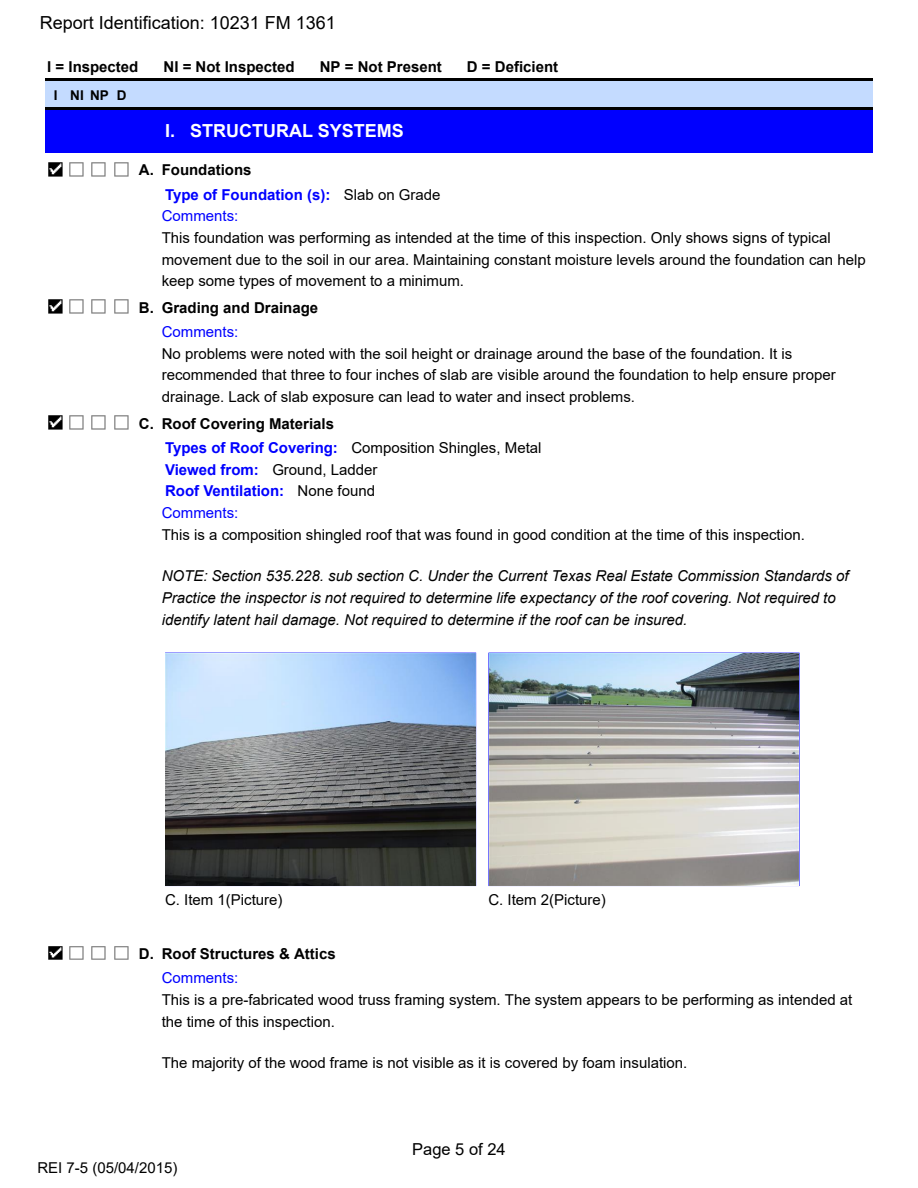
<style>
.page{position:relative;width:918px;height:1188px;background:#fff}
.page>*{position:absolute;margin:0;border:0;box-sizing:border-box;transform-origin:0 0}
.t1{font:18px "Arial";color:#000}
.t2{font:700 18px "Arial";color:#fff}
.t3{font:16.5px "Arial";color:#000}
.t4{font:15px/21.6px "Arial";color:#000}
.t5{font:italic 15px/21.6px "Arial";color:#000}
.t6{font:700 15px/21.6px "Arial";color:#00f}
.t7{font:700 15px "Arial";color:#000}
.t8{font:15px "Arial";color:#00f}
.t9{font:700 13.5px "Arial";color:#000}
.s1{color:#000}
.s2{font-weight:400;color:#000}
.s3{font-weight:700}
.s4{font-weight:700;color:#00f}
.s5{font-weight:400}
</style>
<div class="page">
<div style="left:45px;top:79px;width:21px;height:30px;background:#c4dbff"></div>
<div style="left:66px;top:79px;width:22px;height:30px;background:#c4dbff"></div>
<div style="left:88px;top:79px;width:23px;height:30px;background:#c4dbff"></div>
<div style="left:111px;top:79px;width:21px;height:30px;background:#c4dbff"></div>
<div style="left:132px;top:79px;width:27px;height:30px;background:#c4dbff"></div>
<div style="left:159px;top:79px;width:714px;height:30px;background:#c4dbff"></div>
<div style="left:45px;top:109px;width:114px;height:50px;background:#00f"></div>
<div style="left:159px;top:109px;width:714px;height:50px;background:#00f"></div>
<hr style="left:45px;top:79px;width:21px;height:2px;background:#000">
<hr style="left:45px;top:107px;width:21px;height:2px;background:#000">
<hr style="left:66px;top:79px;width:22px;height:2px;background:#000">
<hr style="left:66px;top:107px;width:22px;height:2px;background:#000">
<hr style="left:88px;top:79px;width:23px;height:2px;background:#000">
<hr style="left:88px;top:107px;width:23px;height:2px;background:#000">
<hr style="left:111px;top:79px;width:21px;height:2px;background:#000">
<hr style="left:111px;top:107px;width:21px;height:2px;background:#000">
<hr style="left:132px;top:79px;width:27px;height:2px;background:#000">
<hr style="left:132px;top:107px;width:27px;height:2px;background:#000">
<hr style="left:159px;top:79px;width:714px;height:2px;background:#000">
<hr style="left:159px;top:107px;width:714px;height:2px;background:#000">
<div style="left:45px;top:153px;width:114px;height:6px;background:#fff"></div>
<div style="left:159px;top:153px;width:714px;height:6px;background:#fff"></div>
<img style="left:48px;top:162px;width:15px;height:15px">
<img style="left:69px;top:162px;width:15px;height:15px">
<img style="left:91px;top:162px;width:15px;height:15px">
<img style="left:114px;top:162px;width:15px;height:15px">
<img style="left:48px;top:299px;width:15px;height:15px">
<img style="left:69px;top:299px;width:15px;height:15px">
<img style="left:91px;top:299px;width:15px;height:15px">
<img style="left:114px;top:299px;width:15px;height:15px">
<img style="left:48px;top:415px;width:15px;height:15px">
<img style="left:69px;top:415px;width:15px;height:15px">
<img style="left:91px;top:415px;width:15px;height:15px">
<img style="left:114px;top:415px;width:15px;height:15px">
<img style="left:166px;top:653px;width:309px;height:232px">
<img style="left:489px;top:653px;width:310px;height:232px">
<img style="left:48px;top:946px;width:15px;height:14px">
<img style="left:69px;top:946px;width:15px;height:14px">
<img style="left:91px;top:946px;width:15px;height:14px">
<img style="left:114px;top:946px;width:15px;height:14px">
<p class="t1" style="left:40px;top:12px;width:297px">Report Identification: 10231 FM 1361</p>
<p class="t7" style="left:47px;top:58px;width:93px">I = Inspected</p>
<p class="t7" style="left:164px;top:58px;width:133px">NI = Not Inspected</p>
<p class="t7" style="left:320px;top:58px;width:124px">NP = Not Present</p>
<p class="t7" style="left:467px;top:58px;width:93px">D = Deficient</p>
<p class="t9" style="left:54px;top:88px;width:74px">I NINP D</p>
<p class="t2" style="left:165px;top:121px;width:240px">I. STRUCTURAL SYSTEMS</p>
<p class="t6" style="left:165px;top:158px;width:277px;line-height:24.5px;text-indent:-26px"><span class="s1">A. Foundations<br></span>Type of Foundation (s): <span class="s2">Slab on Grade</span></p>
<p class="t8" style="left:162px;top:208px;width:78px">Comments:</p>
<p class="t4" style="left:162px;top:227px;width:706px">This foundation was performing as intended at the time of this inspection. Only shows signs of typical movement due to the soil in our area. Maintaining constant moisture levels around the foundation can help keep some types of movement to a minimum.</p>
<p class="t7" style="left:139px;top:299px;width:181px">B. Grading and Drainage</p>
<p class="t8" style="left:162px;top:324px;width:78px">Comments:</p>
<p class="t4" style="left:162px;top:343px;width:676px">No problems were noted with the soil height or drainage around the base of the foundation. It is recommended that three to four inches of slab are visible around the foundation to help ensure proper drainage. Lack of slab exposure can lead to water and insect problems.</p>
<p class="t4" style="left:165px;top:411px;width:378px;line-height:24.5px;text-indent:-26px"><span class="s3">C. Roof Covering Materials<br></span><span class="s4">Types of Roof Covering:</span> Composition Shingles, Metal</p>
<p class="t6" style="left:162px;top:459px;width:217px">Viewed from: <span class="s2">Ground, Ladder<br></span>Roof Ventilation: <span class="s2">None found<br></span><span class="s5">Comments:</span></p>
<p class="t4" style="left:162px;top:524px;width:645px">This is a composition shingled roof that was found in good condition at the time of this inspection.</p>
<p class="t5" style="left:162px;top:565px;width:689px">NOTE: Section 535.228. sub section C. Under the Current Texas Real Estate Commission Standards of<br>Practice the inspector is not required to determine life expectancy of the roof covering. Not required to identify latent hail damage. Not required to determine if the roof can be insured.</p>
<p class="t4" style="left:165px;top:889px;width:119px">C. Item 1(Picture)</p>
<p class="t4" style="left:488px;top:889px;width:119px">C. Item 2(Picture)</p>
<p class="t7" style="left:139px;top:945px;width:198px">D. Roof Structures &amp; Attics</p>
<p class="t8" style="left:162px;top:970px;width:78px">Comments:</p>
<p class="t4" style="left:162px;top:989px;width:692px">This is a pre-fabricated wood truss framing system. The system appears to be performing as intended at the time of this inspection.</p>
<p class="t4" style="left:162px;top:1052px;width:527px">The majority of the wood frame is not visible as it is covered by foam insulation.</p>
<p class="t4" style="left:38px;top:1157px;width:141px">REI 7-5 (05/04/2015)</p>
<p class="t3" style="left:412px;top:1140px;width:95px">Page 5 of 24</p>
</div>
